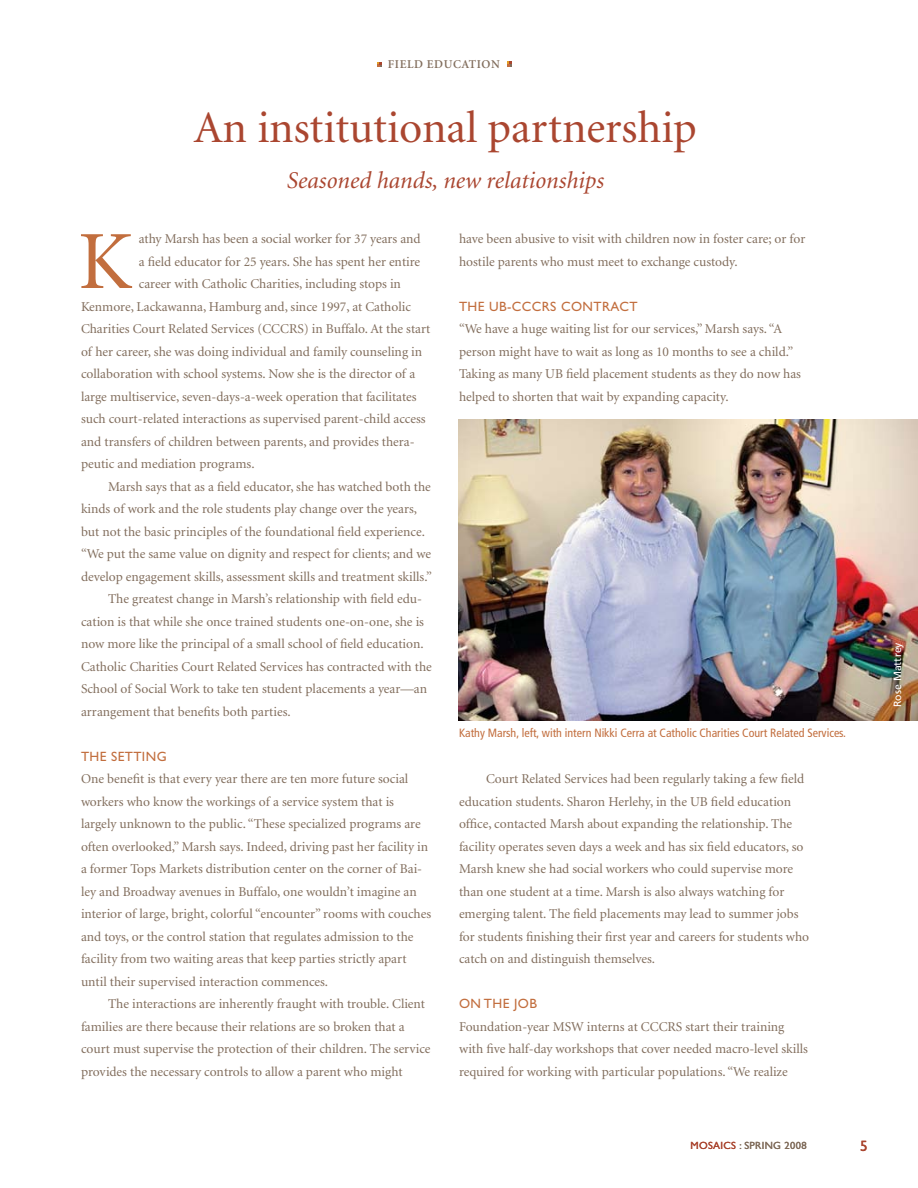
<style>
.page{position:relative;width:918px;height:1188px;background:#fff}
.page>*{position:absolute;margin:0;border:0;box-sizing:border-box;transform-origin:0 0}
.t1{font:82.8px "Minion";color:#c26e3e}
.t2{font:45px "Minion";color:#aa4630}
.t3{font:italic 24px "Minion";color:#aa4630}
.t4{font:15px "Gill Sans";color:#aa4630}
.t5{font:13.5px/22.5px "Minion";color:#816d5c}
.t6{font:13.5px "Gill Sans";letter-spacing:.03em;color:#c26e3e}
.t7{font:condensed 12px "Frutiger";color:#c26e3e}
.t8{font:600 12px "Minion";letter-spacing:.05em;color:#816d5c}
.t9{font:10.5px "Gill Sans";letter-spacing:.03em;color:#816d5c}
.t10{font:10.5px "Frutiger";color:#fff}
.s1{color:#aa4630}
</style>
<div class="page">
<svg style="left:507px;top:62px;width:5px;height:4px"></svg>
<svg style="left:377px;top:62px;width:5px;height:4px"></svg>
<img style="left:459px;top:419px;width:459px;height:302px">
<p class="t8" style="left:388px;top:58px;width:111px">FIELD EDUCATION</p>
<h2 class="t2" style="left:194px;top:105px;width:505px">An institutional partnership</h2>
<h3 class="t3" style="left:287px;top:169px;width:319px">Seasoned hands, new relationships</h3>
<h1 class="t1" style="left:78px;top:221px;width:56px">K</h1>
<p class="t5" style="left:139px;top:228px;width:284px">athy Marsh has been a social worker for 37 years and</p>
<p class="t5" style="left:139px;top:250px;width:283px">a field educator for 25 years. She has spent her entire</p>
<p class="t5" style="left:139px;top:273px;width:264px">career with Catholic Charities, including stops in</p>
<p class="t5" style="left:81px;top:295px;width:332px">Kenmore, Lackawanna, Hamburg and, since 1997, at Catholic</p>
<p class="t5" style="left:81px;top:318px;width:351px">Charities Court Related Services (CCCRS) in Buffalo. At the start</p>
<p class="t5" style="left:81px;top:340px;width:343px">of her career, she was doing individual and family counseling in</p>
<p class="t5" style="left:81px;top:363px;width:336px">collaboration with school systems. Now she is the director of a</p>
<p class="t5" style="left:81px;top:385px;width:337px">large multiservice, seven-days-a-week operation that facilitates</p>
<p class="t5" style="left:81px;top:408px;width:346px">such court-related interactions as supervised parent-child access</p>
<p class="t5" style="left:81px;top:430px;width:335px">and transfers of children between parents, and provides thera-</p>
<p class="t5" style="left:81px;top:453px;width:175px">peutic and mediation programs.</p>
<p class="t5" style="left:108px;top:476px;width:324px">Marsh says that as a field educator, she has watched both the</p>
<p class="t5" style="left:81px;top:498px;width:338px">kinds of work and the role students play change over the years,</p>
<p class="t5" style="left:81px;top:521px;width:345px">but not the basic principles of the foundational field experience.</p>
<p class="t5" style="left:81px;top:543px;width:352px">“We put the same value on dignity and respect for clients; and we</p>
<p class="t5" style="left:81px;top:566px;width:352px">develop engagement skills, assessment skills and treatment skills.”</p>
<p class="t5" style="left:108px;top:588px;width:316px">The greatest change in Marsh’s relationship with field edu-</p>
<p class="t5" style="left:81px;top:611px;width:345px">cation is that while she once trained students one-on-one, she is</p>
<p class="t5" style="left:81px;top:633px;width:344px">now more like the principal of a small school of field education.</p>
<p class="t5" style="left:81px;top:656px;width:352px">Catholic Charities Court Related Services has contracted with the</p>
<p class="t5" style="left:81px;top:678px;width:348px">School of Social Work to take ten student placements a year—an</p>
<p class="t5" style="left:81px;top:701px;width:211px">arrangement that benefits both parties.</p>
<p class="t6" style="left:81px;top:748px;width:87px">THE SETTING</p>
<p class="t5" style="left:81px;top:768px;width:352px">One benefit is that every year there are ten more future social workers who know the workings of a service system that is largely unknown to the public. “These specialized programs are often overlooked,” Marsh says. Indeed, driving past her facility in a former Tops Markets distribution center on the corner of Bai&shy;ley and Broadway avenues in Buffalo, one wouldn’t imagine an interior of large, bright, colorful “encounter” rooms with couches and toys, or the control station that regulates admission to the facility from two waiting areas that keep parties strictly apart until their supervised interaction commences.</p>
<p class="t5" style="left:81px;top:993px;width:351px;text-indent:27px">The interactions are inherently fraught with trouble. Client families are there because their relations are so broken that a court must supervise the protection of their children. The service provides the necessary controls to allow a parent who might</p>
<p class="t5" style="left:459px;top:228px;width:348px">have been abusive to visit with children now in foster care; or for hostile parents who must meet to exchange custody.</p>
<p class="t6" style="left:459px;top:298px;width:63px">THE UB-CCCRS</p>
<p class="t6" style="left:561px;top:298px;width:78px">CONTRACT</p>
<p class="t5" style="left:459px;top:318px;width:344px">“We have a huge waiting list for our services,” Marsh says. “A person might have to wait as long as 10 months to see a child.” Taking as many UB field placement students as they do now has helped to shorten that wait by expanding capacity.</p>
<p class="t7" style="left:459px;top:726px;width:389px">Kathy Marsh, left, with intern Nikki Cerra at Catholic Charities Court Related Services.</p>
<p class="t5" style="left:459px;top:768px;width:352px;text-indent:27px">Court Related Services had been regularly taking a few field education students. Sharon Herlehy, in the UB field education office, contacted Marsh about expanding the relationship. The facility operates seven days a week and has six field educators, so Marsh knew she had social workers who could supervise more than one student at a time. Marsh is also always watching for emerging talent. The field placements may lead to summer jobs for students finishing their first year and careers for students who catch on and distinguish themselves.</p>
<p class="t6" style="left:459px;top:996px;width:79px">ON THE JOB</p>
<p class="t5" style="left:459px;top:1016px;width:351px">Foundation-year MSW interns at CCCRS start their training with five half-day workshops that cover needed macro-level skills required for working with particular populations. “We realize</p>
<p class="t9" style="left:691px;top:1140px;width:117px"><span class="s1">MOSAICS</span> : SPRING 2008</p>
<p class="t4" style="left:860px;top:1137px;width:9px">5</p>
<p class="t10" style="left:891px;top:707px;width:66px;rotate:-90deg">Rose Mattrey</p>
</div>
